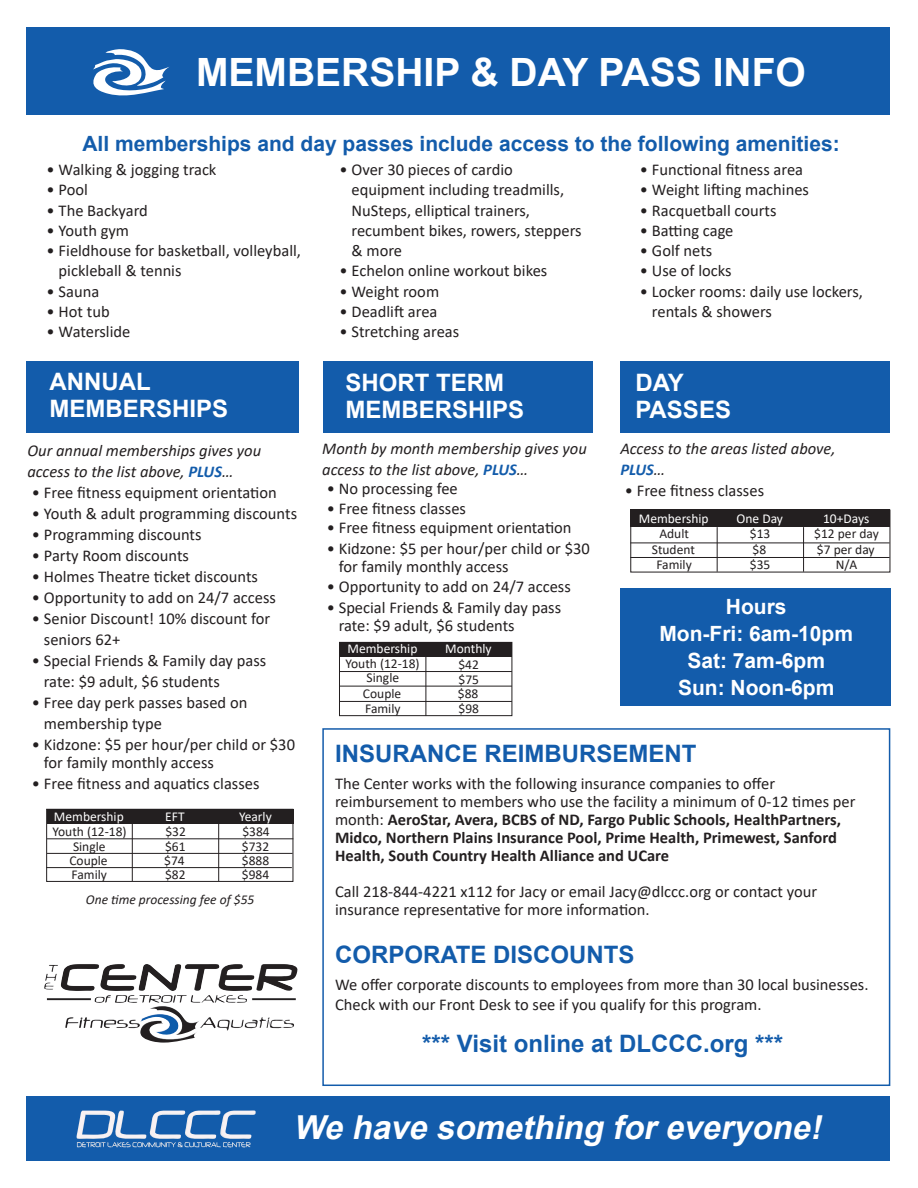
<style>
.page{position:relative;width:918px;height:1188px;background:#fff}
.page>*{position:absolute;margin:0;border:0;box-sizing:border-box;transform-origin:0 0}
.t1{font:700 39px "Arial";color:#fff}
.t2{font:italic 700 33px "Arial";color:#fff}
.t3{font:700 24px "Arial";color:#135cab}
.t4{font:700 24px "Arial";color:#fff}
.t5{font:700 21px "Arial";color:#135cab}
.t6{font:700 21px "Arial";color:#fff}
.t7{font:16.5px/20.2px "Calibri";color:#231f20}
.t8{font:700 16.5px/18px "Calibri";color:#231f20}
.t9{font:italic 16.5px/21px "Calibri";color:#231f20}
.t10{font:13.5px "Calibri";color:#231f20}
.t11{font:13.5px "Calibri";color:#fff}
.t12{font:italic 13.5px "Calibri";color:#231f20}
.s1{font-weight:700;color:#135cab}
.s2{font-weight:400}
</style>
<div class="page">
<div style="left:26px;top:1097px;width:864px;height:64px;background:#135cab"></div>
<div style="left:26px;top:27px;width:864px;height:87px;background:#135cab"></div>
<img style="left:93px;top:49px;width:76px;height:47px">
<svg style="left:167px;top:73px;width:2px;height:6px"></svg>
<div style="left:322px;top:728px;width:568px;height:358px;border:2px solid #135cab"></div>
<div style="left:620px;top:361px;width:270px;height:71px;background:#135cab"></div>
<svg style="left:630px;top:509px;width:261px;height:64px"></svg>
<div style="left:631px;top:510px;width:259px;height:17px;background:#231f20"></div>
<hr style="left:630px;top:543px;width:260px;height:1px;background:#231f20">
<hr style="left:630px;top:557px;width:260px;height:1px;background:#231f20">
<hr style="left:717px;top:527px;width:1px;height:45px;background:#231f20">
<hr style="left:803px;top:527px;width:1px;height:45px;background:#231f20">
<img style="left:76px;top:1111px;width:180px;height:37px">
<div style="left:323px;top:361px;width:270px;height:71px;background:#135cab"></div>
<svg style="left:339px;top:642px;width:174px;height:74px"></svg>
<div style="left:339px;top:642px;width:173px;height:15px;background:#231f20"></div>
<hr style="left:339px;top:671px;width:173px;height:1px;background:#231f20">
<hr style="left:339px;top:686px;width:173px;height:1px;background:#231f20">
<hr style="left:426px;top:656px;width:1px;height:60px;background:#231f20">
<hr style="left:339px;top:701px;width:173px;height:1px;background:#231f20">
<div style="left:27px;top:361px;width:272px;height:71px;background:#135cab"></div>
<svg style="left:46px;top:809px;width:248px;height:73px"></svg>
<div style="left:47px;top:810px;width:246px;height:14px;background:#231f20"></div>
<hr style="left:47px;top:838px;width:246px;height:1px;background:#231f20">
<hr style="left:47px;top:853px;width:246px;height:1px;background:#231f20">
<hr style="left:132px;top:823px;width:1px;height:58px;background:#231f20">
<hr style="left:218px;top:823px;width:1px;height:58px;background:#231f20">
<div style="left:620px;top:588px;width:271px;height:118px;background:#135cab"></div>
<hr style="left:46px;top:867px;width:246px;height:1px;background:#231f20">
<img style="left:61px;top:964px;width:237px;height:27px">
<p class="t1" style="left:196px;top:45px;width:611px">MEMBERSHIP &amp; DAY PASS INFO</p>
<p class="t5" style="left:82px;top:129px;width:759px">All memberships and day passes include access to the following amenities:</p>
<p class="t7" style="left:47px;top:159px;width:171px">• Walking &amp; jogging track</p>
<p class="t7" style="left:47px;top:179px;width:43px">• Pool</p>
<p class="t7" style="left:47px;top:200px;width:103px">• The Backyard</p>
<p class="t7" style="left:47px;top:220px;width:84px">• Youth gym</p>
<p class="t7" style="left:59px;top:240px;width:244px;text-indent:-12px">• Fieldhouse for basketball, volleyball, pickleball &amp; tennis</p>
<p class="t7" style="left:47px;top:281px;width:54px">• Sauna</p>
<p class="t7" style="left:47px;top:301px;width:65px">• Hot tub</p>
<p class="t7" style="left:47px;top:321px;width:85px">• Waterslide</p>
<p class="t4" style="left:50px;top:365px;width:103px">ANNUAL</p>
<p class="t4" style="left:50px;top:392px;width:180px">MEMBERSHIPS</p>
<p class="t9" style="left:27px;top:439px;width:235px">Our annual memberships gives you</p>
<p class="t9" style="left:27px;top:460px;width:208px">access to the list above, <span class="s1">PLUS</span>…</p>
<p class="t7" style="left:32px;top:482px;width:246px">• Free fitness equipment orientation</p>
<p class="t7" style="left:32px;top:503px;width:267px">• Youth &amp; adult programming discounts</p>
<p class="t7" style="left:32px;top:524px;width:171px">• Programming discounts</p>
<p class="t7" style="left:32px;top:545px;width:159px">• Party Room discounts</p>
<p class="t7" style="left:32px;top:566px;width:228px">• Holmes Theatre ticket discounts</p>
<p class="t7" style="left:32px;top:587px;width:246px">• Opportunity to add on 24/7 access</p>
<p class="t7" style="left:44px;top:607px;width:228px;line-height:21px;text-indent:-12px">• Senior Discount! 10% discount for seniors 62+</p>
<p class="t7" style="left:44px;top:649px;width:224px;line-height:21px;text-indent:-12px">• Special Friends &amp; Family day pass rate: $9 adult, $6 students</p>
<p class="t7" style="left:44px;top:691px;width:205px;line-height:21px;text-indent:-12px">• Free day perk passes based on membership type</p>
<p class="t7" style="left:44px;top:735px;width:253px;line-height:18px;text-indent:-12px">• Kidzone: $5 per hour/per child or $30 for family monthly access</p>
<p class="t7" style="left:32px;top:773px;width:229px">• Free fitness and aquatics classes</p>
<p class="t11" style="left:54px;top:807px;width:71px">Membership</p>
<p class="t11" style="left:165px;top:807px;width:21px">EFT</p>
<p class="t11" style="left:239px;top:807px;width:34px">Yearly</p>
<p class="t10" style="left:73px;top:837px;width:34px">Single</p>
<p class="t10" style="left:165px;top:837px;width:22px">$61</p>
<p class="t10" style="left:242px;top:837px;width:29px">$732</p>
<p class="t10" style="left:69px;top:852px;width:40px">Couple</p>
<p class="t10" style="left:164px;top:852px;width:22px">$74</p>
<p class="t10" style="left:242px;top:852px;width:29px">$888</p>
<p class="t10" style="left:72px;top:865px;width:37px">Family</p>
<p class="t10" style="left:165px;top:865px;width:22px">$82</p>
<p class="t10" style="left:242px;top:865px;width:29px">$984</p>
<p class="t12" style="left:86px;top:891px;width:170px">One time processing fee of $55</p>
<p class="t10" style="left:53px;top:822px;width:76px">Youth (12-18)</p>
<p class="t10" style="left:165px;top:822px;width:22px">$32</p>
<p class="t10" style="left:242px;top:822px;width:29px">$384</p>
<p class="t7" style="left:352px;top:159px;width:232px;text-indent:-12px">• Over 30 pieces of cardio equipment including treadmills,<br>NuSteps, elliptical trainers, recumbent bikes, rowers, steppers &amp; more</p>
<p class="t7" style="left:340px;top:260px;width:209px">• Echelon online workout bikes</p>
<p class="t7" style="left:340px;top:281px;width:101px">• Weight room</p>
<p class="t7" style="left:340px;top:301px;width:99px">• Deadlift area</p>
<p class="t7" style="left:340px;top:321px;width:121px">• Stretching areas</p>
<p class="t4" style="left:346px;top:365px;width:160px">SHORT TERM</p>
<p class="t4" style="left:346px;top:392px;width:180px">MEMBERSHIPS</p>
<p class="t9" style="left:322px;top:437px;width:266px">Month by month membership gives you access to the list above, <span class="s1">PLUS</span>…</p>
<p class="t7" style="left:327px;top:478px;width:133px">• No processing fee</p>
<p class="t7" style="left:327px;top:498px;width:141px">• Free fitness classes</p>
<p class="t7" style="left:327px;top:517px;width:246px">• Free fitness equipment orientation</p>
<p class="t7" style="left:339px;top:540px;width:253px;line-height:18px;text-indent:-12px">• Kidzone: $5 per hour/per child or $30 for family monthly access</p>
<p class="t7" style="left:327px;top:576px;width:246px">• Opportunity to add on 24/7 access</p>
<p class="t7" style="left:339px;top:598px;width:224px;line-height:18px;text-indent:-12px">• Special Friends &amp; Family day pass rate: $9 adult, $6 students</p>
<p class="t11" style="left:348px;top:639px;width:71px">Membership</p>
<p class="t11" style="left:445px;top:639px;width:48px">Monthly</p>
<p class="t10" style="left:367px;top:668px;width:34px">Single</p>
<p class="t10" style="left:459px;top:670px;width:22px">$75</p>
<p class="t10" style="left:363px;top:684px;width:40px">Couple</p>
<p class="t10" style="left:458px;top:684px;width:22px">$88</p>
<p class="t10" style="left:365px;top:699px;width:37px">Family</p>
<p class="t10" style="left:459px;top:699px;width:22px">$98</p>
<p class="t10" style="left:346px;top:654px;width:76px">Youth (12-18)</p>
<p class="t10" style="left:458px;top:655px;width:22px">$42</p>
<p class="t7" style="left:640px;top:159px;width:165px">• Functional fitness area</p>
<p class="t7" style="left:640px;top:179px;width:171px">• Weight lifting machines</p>
<p class="t7" style="left:640px;top:200px;width:138px">• Racquetball courts</p>
<p class="t7" style="left:640px;top:220px;width:95px">• Batting cage</p>
<p class="t7" style="left:640px;top:240px;width:74px">• Golf nets</p>
<p class="t7" style="left:640px;top:260px;width:93px">• Use of locks</p>
<p class="t7" style="left:652px;top:281px;width:213px;text-indent:-12px">• Locker rooms: daily use lockers, rentals &amp; showers</p>
<p class="t4" style="left:635px;top:366px;width:50px">DAY</p>
<p class="t4" style="left:635px;top:393px;width:97px">PASSES</p>
<p class="t9" style="left:620px;top:437px;width:217px">Access to the areas listed above,<br><span class="s1">PLUS</span>…</p>
<p class="t7" style="left:625px;top:480px;width:141px">• Free fitness classes</p>
<p class="t11" style="left:639px;top:509px;width:71px">Membership</p>
<p class="t11" style="left:737px;top:509px;width:48px">One Day</p>
<p class="t11" style="left:823px;top:509px;width:48px">10+Days</p>
<p class="t10" style="left:659px;top:525px;width:31px">Adult</p>
<p class="t10" style="left:750px;top:525px;width:22px">$13</p>
<p class="t10" style="left:814px;top:525px;width:66px">$12 per day</p>
<p class="t10" style="left:652px;top:541px;width:45px">Student</p>
<p class="t10" style="left:753px;top:541px;width:15px">$8</p>
<p class="t10" style="left:817px;top:541px;width:59px">$7 per day</p>
<p class="t10" style="left:656px;top:556px;width:37px">Family</p>
<p class="t10" style="left:750px;top:556px;width:22px">$35</p>
<p class="t10" style="left:836px;top:556px;width:23px">N/A</p>
<p class="t6" style="left:726px;top:591px;width:62px">Hours</p>
<p class="t6" style="left:659px;top:618px;width:195px">Mon-Fri: 6am-10pm</p>
<p class="t6" style="left:687px;top:645px;width:139px">Sat: 7am-6pm</p>
<p class="t6" style="left:678px;top:672px;width:158px">Sun: Noon-6pm</p>
<p class="t3" style="left:335px;top:737px;width:363px">INSURANCE REIMBURSEMENT</p>
<p class="t8" style="left:335px;top:774px;width:522px"><span class="s2">The Center works with the following insurance companies to offer reimbursement to members who use the facility a minimum of 0-12 times per month:</span> AeroStar, Avera, BCBS of ND, Fargo Public Schools, HealthPartners, Midco, Northern Plains Insurance Pool, Prime Health, Primewest, Sanford Health, South Country Health Alliance and UCare</p>
<p class="t7" style="left:335px;top:882px;width:484px;line-height:18px">Call 218-844-4221 x112 for Jacy or email Jacy@dlccc.org or contact your insurance representative for more information.</p>
<p class="t3" style="left:335px;top:938px;width:301px">CORPORATE DISCOUNTS</p>
<p class="t7" style="left:335px;top:974px;width:535px">We offer corporate discounts to employees from more than 30 local businesses.</p>
<p class="t7" style="left:335px;top:994px;width:428px">Check with our Front Desk to see if you qualify for this program.</p>
<p class="t3" style="left:422px;top:1026px;width:362px">*** Visit online at DLCCC.org ***</p>
<p class="t2" style="left:294px;top:1104px;width:538px">We have something foreveryone!</p>
</div>
